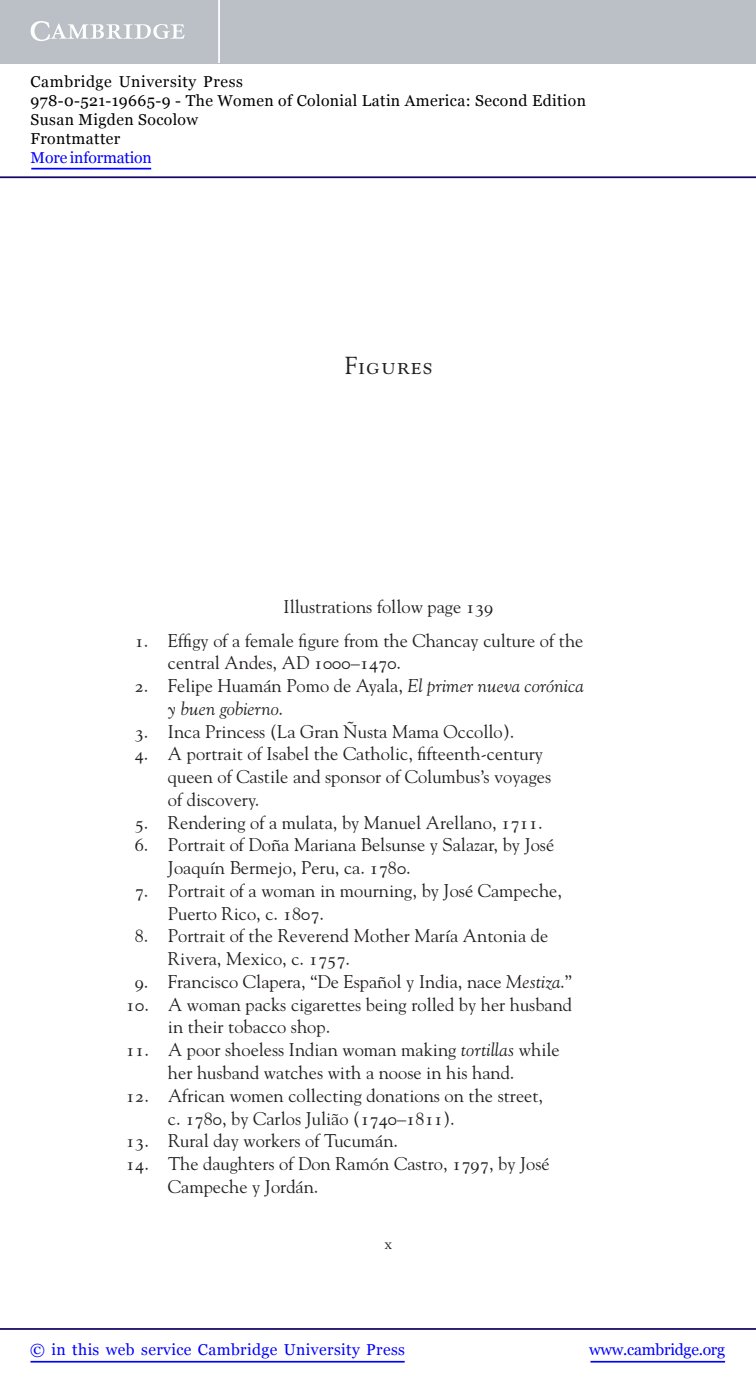
<style>
.page{position:relative;width:756px;height:1388px;background:#fff}
.page>*{position:absolute;margin:0;border:0;box-sizing:border-box;transform-origin:0 0}
.t1{font:24.5px "Goudy Std";letter-spacing:.05em;color:#231f20}
.t2{font:18.38px/22.8px "Goudy Std";color:#231f20}
.t3{font:italic 18.38px/22.8px "Goudy Std";letter-spacing:.01em;color:#231f20}
.t4{font:15.75px/18.9px "Georgia";letter-spacing:.025em;color:#000}
.t5{font:15.75px "Georgia";letter-spacing:.025em;color:#00f}
.t6{font:15.75px "Georgia";letter-spacing:-.015em;color:#00f}
.t7{font:15.75px "Georgia";letter-spacing:-.01em;color:#00f}
.t8{font:15.75px "Goudy Std";color:#231f20}
.s1{font-style:normal}
.s2{font-style:italic}
</style>
<div class="page">
<hr style="left:591px;top:1361px;width:134px;height:1px;background:#00f">
<hr style="left:0;top:1328px;width:756px;height:2px;background:#150666">
<hr style="left:31px;top:1361px;width:374px;height:1px;background:#00f">
<div style="left:0;top:0;width:756px;height:63px;background:#bac0c6"></div>
<svg style="left:31px;top:21px;width:154px;height:20px"></svg>
<hr style="left:218px;top:0;width:2px;height:63px;background:#fff">
<hr style="left:0;top:176px;width:756px;height:2px;background:#150666">
<hr style="left:31px;top:168px;width:120px;height:1px;background:#00f">
<p class="t4" style="left:31px;top:73px;width:557px">Cambridge University Press<br>978-0-521-19665-9 - The Women of Colonial Latin America: Second Edition Susan Migden Socolow<br>Frontmatter</p>
<p class="t7" style="left:31px;top:148px;width:123px">More information</p>
<h1 class="t1" style="left:345px;top:355px;width:89px">Figures</h1>
<p class="t2" style="left:284px;top:597px;width:211px">Illustrations follow page 139</p>
<p class="t2" style="left:168px;top:630px;width:417px;text-indent:-33px">1. Effigy of a female figure from the Chancay culture of the central Andes, AD 1000–1470.</p>
<p class="t3" style="left:168px;top:676px;width:417px;text-indent:-33px"><span class="s1">2. Felipe Huam á n Pomo de Ayala,</span> El primer nueva cor ó nica y buen gobierno <span class="s1">.</span></p>
<p class="t2" style="left:135px;top:721px;width:381px">3. Inca Princess (La Gran Ñ usta Mama Occollo).</p>
<p class="t2" style="left:168px;top:744px;width:385px;text-indent:-33px">4. A portrait of Isabel the Catholic, fifteenth-century queen of Castile and sponsor of Columbus’s voyages of discovery.</p>
<p class="t2" style="left:135px;top:812px;width:409px">5. Rendering of a mulata, by Manuel Arellano, 1711.</p>
<p class="t2" style="left:168px;top:835px;width:388px;text-indent:-33px">6. Portrait of Do ñ a Mariana Belsunse y Salazar, by Jos é<br>Joaqu í n Bermejo, Peru, ca. 1780.</p>
<p class="t2" style="left:168px;top:880px;width:395px;text-indent:-33px">7. Portrait of a woman in mourning, by Jos é Campeche,<br>Puerto Rico, c. 1807.</p>
<p class="t2" style="left:168px;top:926px;width:382px;text-indent:-33px">8. Portrait of the Reverend Mother Mar í a Antonia de<br>Rivera, Mexico, c. 1757.</p>
<p class="t2" style="left:135px;top:971px;width:439px">9. Francisco Clapera, “De Espa ñ ol y India, nace <span class="s2">Mestiza</span> .”</p>
<p class="t2" style="left:168px;top:994px;width:406px;text-indent:-42px">10. A woman packs cigarettes being rolled by her husband in their tobacco shop.</p>
<p class="t2" style="left:126px;top:1040px;width:435px;text-align:center">11. A poor shoeless Indian woman making <span class="s2">tortillas</span> while her husband watches with a noose in his hand.</p>
<p class="t2" style="left:168px;top:1085px;width:377px;text-indent:-42px">12. African women collecting donations on the street, c. 1780, by Carlos Juli ã o (1740–1811).</p>
<p class="t2" style="left:126px;top:1131px;width:274px">13. Rural day workers of Tucum á n.</p>
<p class="t2" style="left:168px;top:1153px;width:383px;text-indent:-42px">14. The daughters of Don Ram ó n Castro, 1797, by Jos é<br>Campeche y Jord á n.</p>
<p class="t8" style="left:385px;top:1237px;width:9px">x</p>
<p class="t5" style="left:30px;top:1339px;width:376px">© in this web service Cambridge University Press</p>
<p class="t6" style="left:589px;top:1339px;width:137px">www.cambridge.org</p>
</div>
